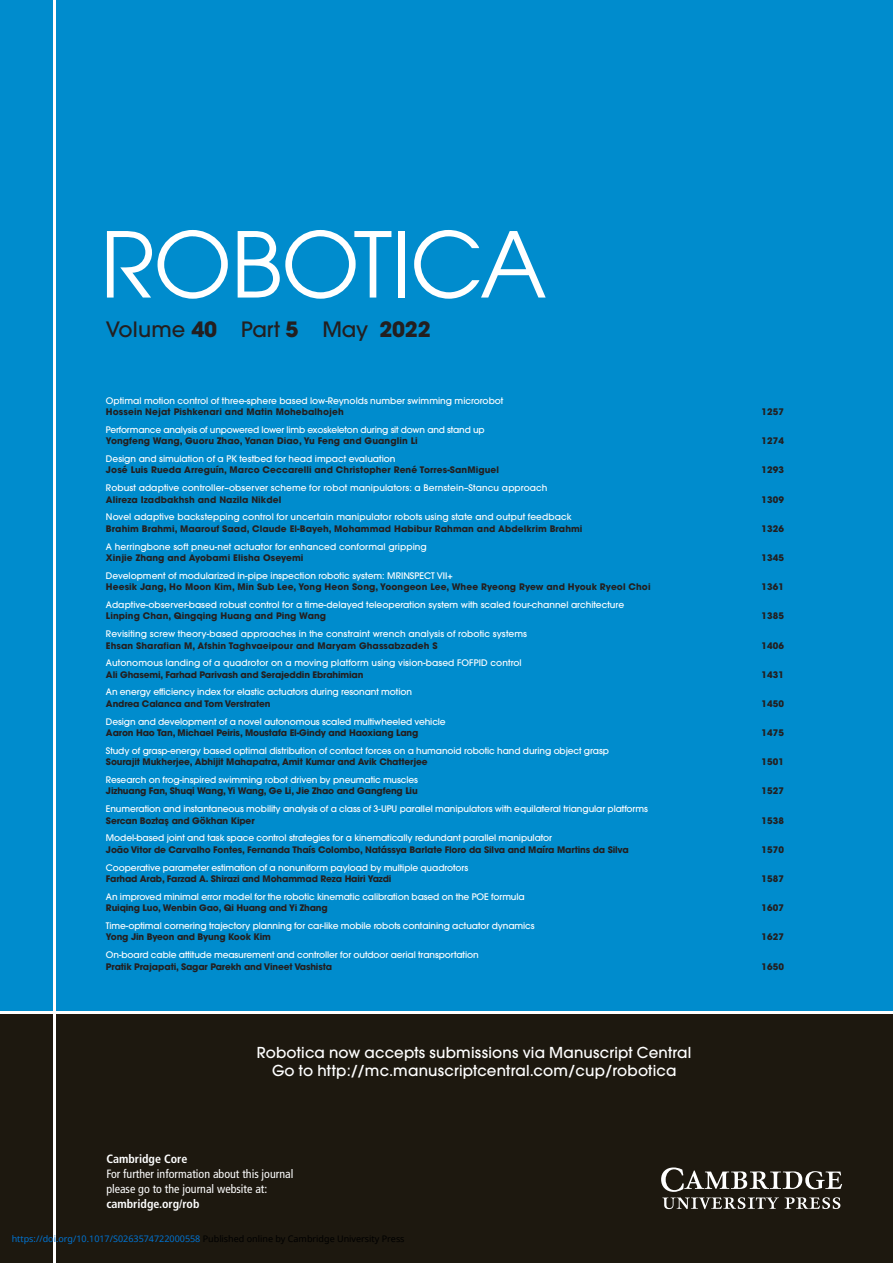
<style>
.page{position:relative;width:893px;height:1263px;background:#fff}
.page>*{position:absolute;margin:0;border:0;box-sizing:border-box;transform-origin:0 0}
.t1{font:90px "Avant Garde";letter-spacing:-.015em;color:#fff}
.t2{font:500 21px "Avant Garde";color:#231f20}
.t3{font:500 15px/18px "Avant Garde";letter-spacing:.01em;color:#fff;text-align:center}
.t4{font:condensed 12px/15px "Frutiger";color:#fff}
.t5{font:700 condensed 12px "Frutiger";color:#fff}
.t6{font:500 9px "Avant Garde";letter-spacing:-.01em;color:#fff}
.t7{font:700 9px "Avant Garde";letter-spacing:.005em;color:#231f20}
.t8{font:700 9px "Avant Garde";letter-spacing:-.015em;color:#231f20}
.t9{font:500 9px "Avant Garde";letter-spacing:.01em;color:#fff}
.t10{font:9px "Noto Sans";color:#0172cf}
.s1{font-weight:700}
.s2{color:#000}
</style>
<div class="page">
<div style="left:0;top:988px;width:893px;height:275px;background:#1d180f"></div>
<div style="left:0;top:0;width:893px;height:1014px;background:#008ccd"></div>
<hr style="left:0;top:1011px;width:893px;height:3px;background:#fff">
<hr style="left:53px;top:0;width:2px;height:1263px;background:#fff">
<svg style="left:661px;top:1167px;width:181px;height:42px"></svg>
<h1 class="t1" style="left:100px;top:208px;width:448px">ROBOTICA</h1>
<h2 class="t2" style="left:106px;top:317px;width:326px">Volume <span class="s1">40</span> Part <span class="s1">5</span> May <span class="s1">2022</span></h2>
<p class="t6" style="left:106px;top:395px;width:399px">Optimal motion control of three-sphere based low-Reynolds number swimming microrobot</p>
<p class="t7" style="left:106px;top:406px;width:239px">Hossein Nejat Pishkenari and Matin Mohebalhojeh</p>
<p class="t7" style="left:761px;top:406px;width:24px">1257</p>
<p class="t6" style="left:106px;top:424px;width:380px">Performance analysis of unpowered lower limb exoskeleton during sit down and stand up</p>
<p class="t7" style="left:106px;top:435px;width:313px">Yongfeng Wang, Guoru Zhao, Yanan Diao, Yu Feng and Guanglin Li</p>
<p class="t7" style="left:761px;top:435px;width:24px">1274</p>
<p class="t6" style="left:106px;top:453px;width:291px">Design and simulation of a PK testbed for head impact evaluation</p>
<p class="t7" style="left:106px;top:464px;width:394px">José Luis Rueda Arreguín, Marco Ceccarelli and Christopher René Torres-SanMiguel</p>
<p class="t7" style="left:761px;top:464px;width:24px">1293</p>
<p class="t9" style="left:106px;top:482px;width:443px">Robust adaptive controller–observer scheme for robot manipulators: a Bernstein–Stancu approach</p>
<p class="t7" style="left:106px;top:493px;width:177px">Alireza Izadbakhsh and Nazila Nikdel</p>
<p class="t7" style="left:761px;top:493px;width:24px">1309</p>
<p class="t9" style="left:106px;top:511px;width:467px">Novel adaptive backstepping control for uncertain manipulator robots using state and output feedback</p>
<p class="t7" style="left:106px;top:523px;width:478px">Brahim Brahmi, Maarouf Saad, Claude El-Bayeh, Mohammad Habibur Rahman and Abdelkrim Brahmi</p>
<p class="t7" style="left:761px;top:523px;width:24px">1326</p>
<p class="t9" style="left:106px;top:541px;width:322px">A herringbone soft pneu-net actuator for enhanced conformal gripping</p>
<p class="t7" style="left:106px;top:552px;width:199px">Xinjie Zhang and Ayobami Elisha Oseyemi</p>
<p class="t7" style="left:761px;top:552px;width:24px">1345</p>
<p class="t6" style="left:106px;top:570px;width:348px">Development of modularized in-pipe inspection robotic system: MRINSPECT VII+</p>
<p class="t7" style="left:106px;top:581px;width:546px">Heesik Jang, Ho Moon Kim, Min Sub Lee, Yong Heon Song, Yoongeon Lee, Whee Ryeong Ryew and Hyouk Ryeol Choi</p>
<p class="t7" style="left:761px;top:581px;width:24px">1361</p>
<p class="t6" style="left:106px;top:599px;width:520px">Adaptive-observer-based robust control for a time-delayed teleoperation system with scaled four-channel architecture</p>
<p class="t7" style="left:106px;top:610px;width:222px">Linping Chan, Qingqing Huang and Ping Wang</p>
<p class="t7" style="left:761px;top:610px;width:24px">1385</p>
<p class="t9" style="left:106px;top:628px;width:423px">Revisiting screw theory-based approaches in the constraint wrench analysis of robotic systems</p>
<p class="t7" style="left:106px;top:639px;width:333px">Ehsan Sharafian M, Afshin Taghvaeipour and Maryam Ghassabzadeh S</p>
<p class="t7" style="left:761px;top:639px;width:24px">1406</p>
<p class="t9" style="left:106px;top:657px;width:417px">Autonomous landing of a quadrotor on a moving platform using vision-based FOFPID control</p>
<p class="t8" style="left:106px;top:668px;width:259px">Ali Ghasemi, Farhad Parivash and Serajeddin Ebrahimian</p>
<p class="t7" style="left:761px;top:668px;width:24px">1431</p>
<p class="t6" style="left:106px;top:687px;width:307px">An energy efficiency index for elastic actuators during resonant motion</p>
<p class="t8" style="left:106px;top:698px;width:166px">Andrea Calanca and Tom Verstraten</p>
<p class="t7" style="left:761px;top:698px;width:24px">1450</p>
<p class="t6" style="left:106px;top:716px;width:341px">Design and development of a novel autonomous scaled multiwheeled vehicle</p>
<p class="t8" style="left:106px;top:727px;width:314px">Aaron Hao Tan, Michael Peiris, Moustafa El-Gindy and Haoxiang Lang</p>
<p class="t7" style="left:761px;top:727px;width:24px">1475</p>
<p class="t6" style="left:106px;top:745px;width:504px">Study of grasp-energy based optimal distribution of contact forces on a humanoid robotic hand during object grasp</p>
<p class="t8" style="left:106px;top:756px;width:323px">Sourajit Mukherjee, Abhijit Mahapatra, Amit Kumar and Avik Chatterjee</p>
<p class="t7" style="left:761px;top:756px;width:24px">1501</p>
<p class="t6" style="left:106px;top:774px;width:313px">Research on frog-inspired swimming robot driven by pneumatic muscles</p>
<p class="t8" style="left:106px;top:785px;width:313px">Jizhuang Fan, Shuqi Wang, Yi Wang, Ge Li, Jie Zhao and Gangfeng Liu</p>
<p class="t7" style="left:761px;top:785px;width:24px">1527</p>
<p class="t6" style="left:106px;top:803px;width:544px">Enumeration and instantaneous mobility analysis of a class of 3-UPU parallel manipulators with equilateral triangular platforms</p>
<p class="t8" style="left:106px;top:814px;width:150px">Sercan Boztas¸ and Gökhan Kiper</p>
<p class="t7" style="left:761px;top:814px;width:24px">1538</p>
<p class="t6" style="left:106px;top:832px;width:448px">Model-based joint and task space control strategies for a kinematically redundant parallel manipulator</p>
<p class="t8" style="left:106px;top:844px;width:524px">João Vitor de Carvalho Fontes, Fernanda Thaís Colombo, Natássya Barlate Floro da Silva and Maíra Martins da Silva</p>
<p class="t7" style="left:761px;top:844px;width:24px">1570</p>
<p class="t6" style="left:106px;top:862px;width:364px">Cooperative parameter estimation of a nonuniform payload by multiple quadrotors</p>
<p class="t8" style="left:106px;top:873px;width:287px">Farhad Arab, Farzad A. Shirazi and Mohammad Reza Hairi Yazdi</p>
<p class="t7" style="left:761px;top:873px;width:24px">1587</p>
<p class="t6" style="left:106px;top:891px;width:420px">An improved minimal error model for the robotic kinematic calibration based on the POE formula</p>
<p class="t8" style="left:106px;top:902px;width:223px">Ruiqing Luo, Wenbin Gao, Qi Huang and Yi Zhang</p>
<p class="t7" style="left:761px;top:902px;width:24px">1607</p>
<p class="t6" style="left:106px;top:920px;width:430px">Time-optimal cornering trajectory planning for car-like mobile robots containing actuator dynamics</p>
<p class="t8" style="left:106px;top:931px;width:166px">Yong Jin Byeon and Byung Kook Kim</p>
<p class="t7" style="left:761px;top:931px;width:24px">1627</p>
<p class="t6" style="left:106px;top:949px;width:374px">On-board cable attitude measurement and controller for outdoor aerial transportation</p>
<p class="t8" style="left:106px;top:960px;width:228px">Pratik Prajapati, Sagar Parekh and Vineet Vashista</p>
<p class="t7" style="left:761px;top:960px;width:24px">1650</p>
<h3 class="t3" style="left:257px;top:1043px;width:436px">Robotica now accepts submissions via Manuscript Central<br>Go to http://mc.manuscriptcentral.com/cup/robotica</h3>
<h3 class="t5" style="left:106px;top:1152px;width:83px">Cambridge Core</h3>
<h3 class="t4" style="left:106px;top:1167px;width:189px">For further information about this journal please go to the journal website at:</h3>
<h3 class="t5" style="left:106px;top:1197px;width:95px">cambridge.org/rob</h3>
<p class="t10" style="left:12px;top:1232px;width:394px">https://doi.org/10.1017/S0263574722000558 <span class="s2">Published online by Cambridge University Press</span></p>
</div>
